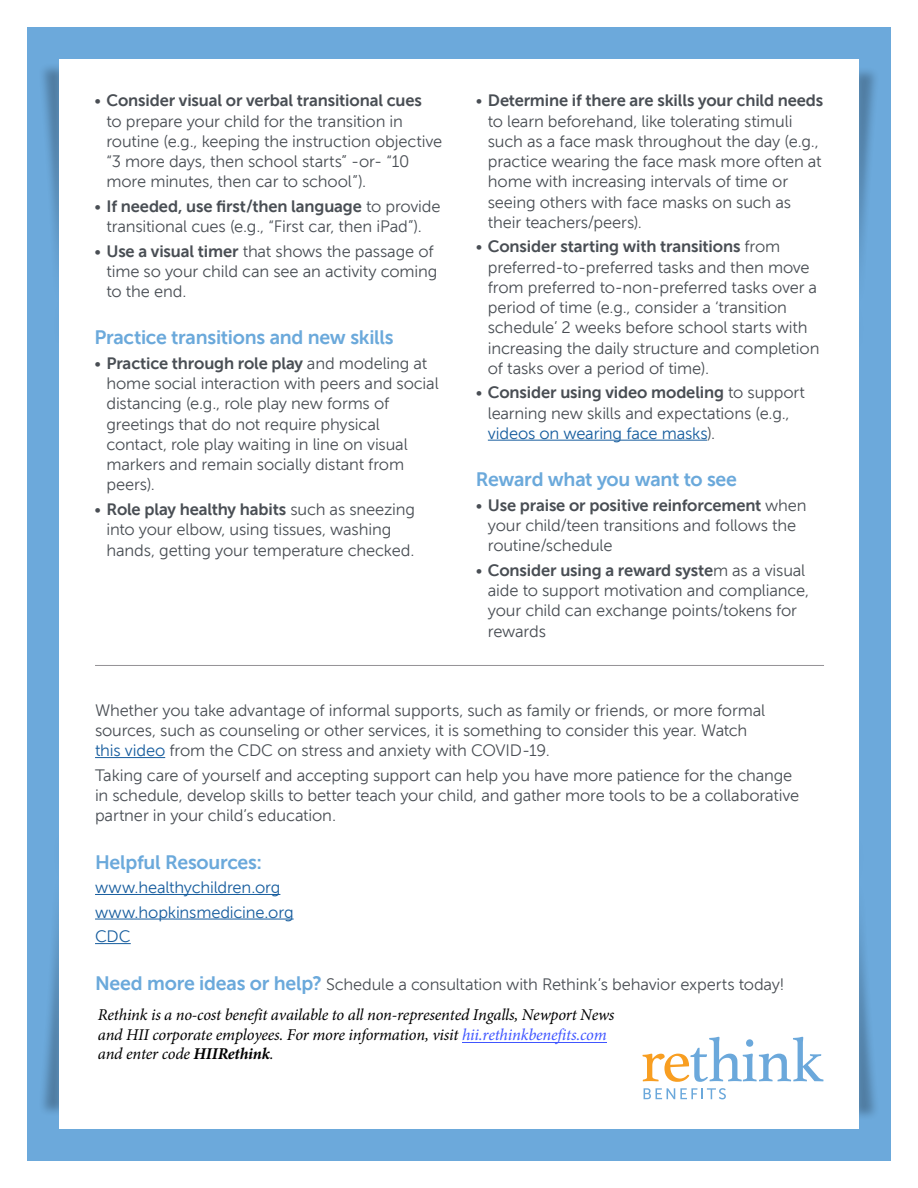
<style>
.page{position:relative;width:918px;height:1188px;background:#fff}
.page>*{position:absolute;margin:0;border:0;box-sizing:border-box;transform-origin:0 0}
.t1{font:19.5px "Museo Sans 700";letter-spacing:-.015em;color:#6ba9db}
.t2{font:16.5px/20.2px "Museo Sans 300";letter-spacing:-.01em;color:#494e54}
.t3{font:italic 16.5px/19.8px "Minion Pro";letter-spacing:-.01em;color:#000}
.t4{font:16.5px "Museo Sans 300";letter-spacing:-.01em;color:#175d9e}
.s1{font-family:"Museo Sans 700"}
.s2{color:#175d9e}
.s3{font-family:"Museo Sans 700";font-size:19.5px;color:#6ba9db}
.s4{color:#4055ff}
.s5{font-weight:700}
</style>
<div class="page">
<div style="left:28px;top:28px;width:862px;height:1132px;background:#6ca9db"></div>
<div style="left:38px;top:62px;width:32px;height:288px;background:#231f20;opacity:.75"></div>
<div style="left:848px;top:66px;width:32px;height:289px;background:#231f20;opacity:.75"></div>
<div style="left:848px;top:833px;width:32px;height:288px;background:#231f20;opacity:.75"></div>
<div style="left:38px;top:829px;width:32px;height:288px;background:#231f20;opacity:.75"></div>
<div style="left:59px;top:59px;width:800px;height:1070px;background:#fff"></div>
<hr style="left:488px;top:440px;width:219px;height:1px;background:#175d9e">
<svg style="left:643px;top:1037px;width:181px;height:45px"></svg>
<svg style="left:644px;top:1088px;width:82px;height:11px"></svg>
<hr style="left:95px;top:757px;width:70px;height:1px;background:#175d9e">
<hr style="left:95px;top:894px;width:185px;height:1px;background:#175d9e">
<hr style="left:95px;top:919px;width:199px;height:1px;background:#175d9e">
<hr style="left:95px;top:943px;width:36px;height:1px;background:#175d9e">
<hr style="left:95px;top:665px;width:729px;height:1px;background:#939195">
<hr style="left:462px;top:1042px;width:145px;height:1px;background:#4055ff">
<p class="t2" style="left:106px;top:91px;width:337px;text-indent:-12px">• <span class="s1">Consider visual or verbal transitional cues<br></span>to prepare your child for the transition in routine (e.g., keeping the instruction objective “3 more days, then school starts” -or- “10 more minutes, then car to school”).</p>
<p class="t2" style="left:94px;top:196px;width:348px;text-align:center">• <span class="s1">If needed, use first/then language</span> to provide transitional cues (e.g., “First car, then iPad”).</p>
<p class="t2" style="left:106px;top:241px;width:332px;text-indent:-12px">• <span class="s1">Use a visual timer</span> that shows the passage of time so your child can see an activity coming to the end.</p>
<p class="t1" style="left:94px;top:327px;width:301px">Practice transitions and new skills</p>
<p class="t2" style="left:106px;top:353px;width:334px;text-indent:-12px">• <span class="s1">Practice through role play</span> and modeling at home social interaction with peers and social distancing (e.g., role play new forms of greetings that do not require physical contact, role play waiting in line on visual markers and remain socially distant from peers).</p>
<p class="t2" style="left:106px;top:499px;width:310px;text-indent:-12px">• <span class="s1">Role play healthy habits</span> such as sneezing into your elbow, using tissues, washing hands, getting your temperature checked.</p>
<p class="t2" style="left:488px;top:91px;width:337px;text-indent:-12px">• <span class="s1">Determine if there are skills your child needs </span>to learn beforehand, like tolerating stimuli such as a face mask throughout the day (e.g., practice wearing the face mask more often at home with increasing intervals of time or seeing others with face masks on such as their teachers/peers).</p>
<p class="t2" style="left:488px;top:237px;width:333px;text-indent:-12px">• <span class="s1">Consider starting with transitions</span> from preferred-to-preferred tasks and then move from preferred to-non-preferred tasks over a period of time (e.g., consider a ‘transition schedule’ 2 weeks before school starts with increasing the daily structure and completion of tasks over a period of time).</p>
<p class="t2" style="left:488px;top:383px;width:319px;text-indent:-12px">• <span class="s1">Consider using video modeling</span> to support learning new skills and expectations (e.g., <span class="s2">videos on wearing face masks</span>).</p>
<p class="t1" style="left:476px;top:469px;width:263px">Reward what you want to see</p>
<p class="t2" style="left:488px;top:495px;width:320px;text-indent:-12px">• <span class="s1">Use praise or positive reinforcement</span> when your child/teen transitions and follows the routine/schedule</p>
<p class="t2" style="left:488px;top:560px;width:323px;text-indent:-12px">• <span class="s1">Consider using a reward syste</span>m as a visual aide to support motivation and compliance, your child can exchange points/tokens for rewards</p>
<p class="t2" style="left:95px;top:700px;width:672px">Whether you take advantage of informal supports, such as family or friends, or more formal sources, such as counseling or other services, it is something to consider this year. Watch <span class="s2">this video</span> from the CDC on stress and anxiety with COVID-19.</p>
<p class="t2" style="left:95px;top:765px;width:706px">Taking care of yourself and accepting support can help you have more patience for the change in schedule, develop skills to better teach your child, and gather more tools to be a collaborative partner in your child’s education.</p>
<p class="t1" style="left:95px;top:851px;width:169px">Helpful Resources:</p>
<p class="t4" style="left:95px;top:879px;width:187px">www.healthychildren.org</p>
<p class="t4" style="left:95px;top:903px;width:200px">www.hopkinsmedicine.org</p>
<p class="t4" style="left:95px;top:928px;width:37px">CDC</p>
<p class="t2" style="left:95px;top:974px;width:691px"><span class="s3">Need more ideas or help?</span> Schedule a consultation with Rethink’s behavior experts today!</p>
<p class="t3" style="left:98px;top:1005px;width:518px">Rethink is a no-cost benefit available to all non-represented Ingalls, Newport News and HII corporate employees. For more information, visit <span class="s4">hii.rethinkbenefits.com </span>and enter code <span class="s5">HIIRethink</span>.</p>
</div>
